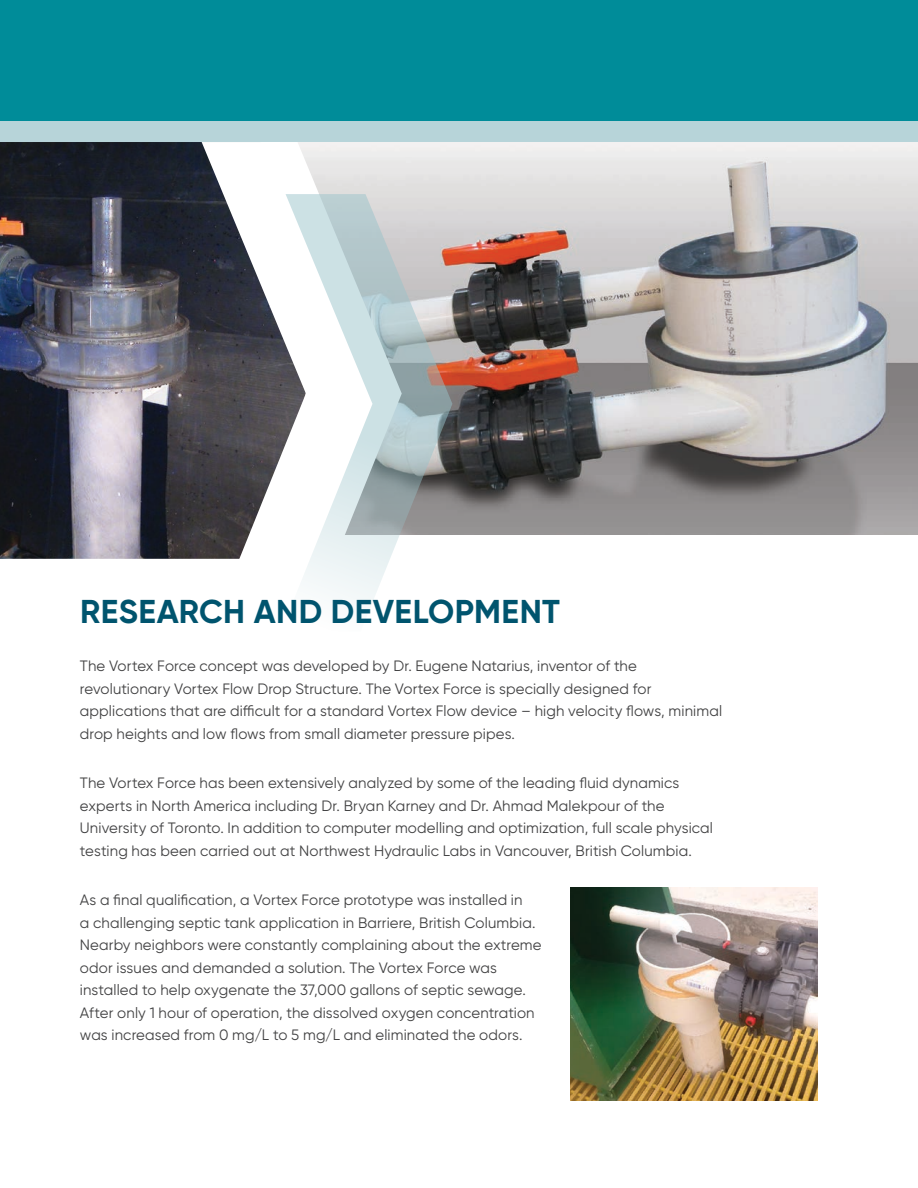
<style>
.page{position:relative;width:918px;height:1188px;background:#fff}
.page>*{position:absolute;margin:0;border:0;box-sizing:border-box;transform-origin:0 0}
.t1{font:700 33px "Gilroy";letter-spacing:.01em;color:#00546e}
.t2{font:19.8px "Century Gothic";color:#020304}
.t3{font:15px/22.5px "Gilroy";letter-spacing:.01em;color:#414142}
.t4{font:14.4px/16.5px "Century Gothic";color:#020304;text-align:right}
</style>
<div class="page">
<hr style="left:917px;top:827px;width:1px;height:361px;background:#020304">
<img style="left:402px;top:142px;width:516px;height:393px">
<img style="left:0;top:142px;width:196px;height:417px">
<svg style="left:196px;top:142px;width:206px;height:417px"></svg>
<svg style="left:281px;top:194px;width:171px;height:411px"></svg>
<img style="left:570px;top:888px;width:247px;height:213px">
<div style="left:0;top:0;width:918px;height:122px;background:#008c99"></div>
<div style="left:0;top:122px;width:918px;height:20px;background:#b7d4d9"></div>
<h1 class="t1" style="left:80px;top:591px;width:481px">RESEARCH AND DEVELOPMENT</h1>
<p class="t3" style="left:80px;top:654px;width:644px">The Vortex Force concept was developed by Dr. Eugene Natarius, inventor of the revolutionary Vortex Flow Drop Structure. The Vortex Force is specially designed for applications that are difficult for a standard Vortex Flow device – high velocity flows, minimal drop heights and low flows from small diameter pressure pipes.</p>
<p class="t3" style="left:80px;top:771px;width:635px">The Vortex Force has been extensively analyzed by some of the leading fluid dynamics experts in North America including Dr. Bryan Karney and Dr. Ahmad Malekpour of the University of Toronto. In addition to computer modelling and optimization, full scale physical testing has been carried out at Northwest Hydraulic Labs in Vancouver, British Columbia.</p>
<p class="t3" style="left:80px;top:888px;width:463px">As a final qualification, a Vortex Force prototype was installed in<br>a challenging septic tank application in Barriere, British Columbia.<br>Nearby neighbors were constantly complaining about the extreme odor issues and demanded a solution. The Vortex Force was installed to help oxygenate the 37,000 gallons of septic sewage.<br>After only 1 hour of operation, the dissolved oxygen concentration was increased from 0 mg/L to 5 mg/L and eliminated the odors.</p>
<p class="t4" style="left:364px;top:676px;width:52px;text-align:center">759mm<br>29.9in</p>
<h2 class="t2" style="left:332px;top:769px;width:16px">A</h2>
<p class="t4" style="left:177px;top:889px;width:55px;rotate:51deg">324mm<br>12.8in</p>
<h2 class="t2" style="left:109px;top:978px;width:18px">C</h2>
</div>
